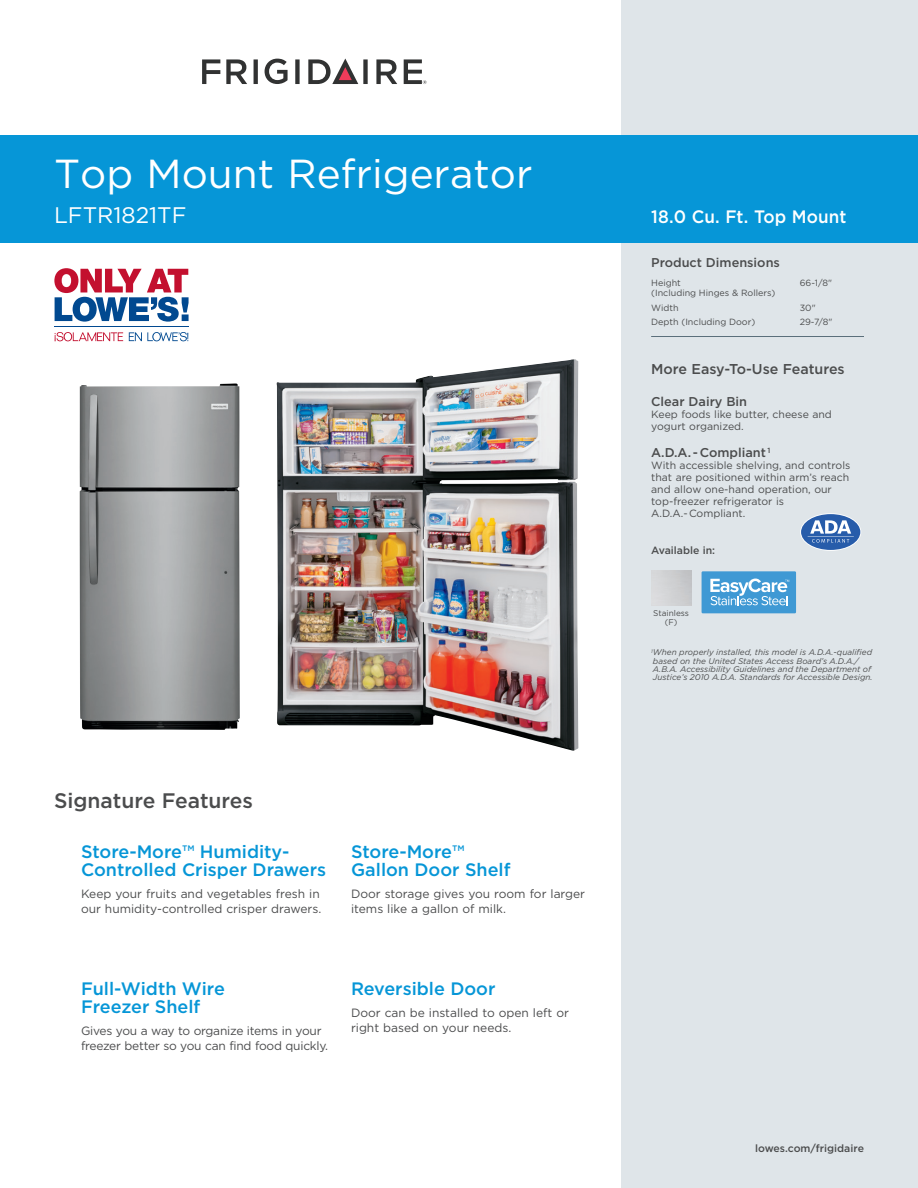
<style>
.page{position:relative;width:918px;height:1188px;background:#fff}
.page>*{position:absolute;margin:0;border:0;box-sizing:border-box;transform-origin:0 0}
.t1{font:40.5px "Gotham";color:#fff}
.t2{font:22.5px "Gotham";color:#fff}
.t3{font:500 21px "Gotham";color:#4b4c4d}
.t4{font:500 18px/18px "Gotham";color:#0696d7}
.t5{font:500 18px "Gotham";color:#fff;scale:.95 1}
.t6{font:500 14.25px "Gotham";color:#4b4c4d}
.t7{font:500 12.75px "Gotham";color:#4b4c4d}
.t8{font:12px/15px "Gotham";color:#4b4c4d}
.t9{font:12px/15px "Gotham";letter-spacing:-.02em;color:#4b4c4d}
.t10{font:10.5px/12px "Gotham";color:#4b4c4d}
.t11{font:500 10.5px "Gotham";color:#4b4c4d}
.t12{font:9px/14.5px "Gotham";color:#4b4c4d}
.t13{font:italic 8.25px/8.2px "Gotham";color:#4b4c4d}
.t14{font:8.25px/9px "Gotham";color:#4b4c4d;text-align:center}
</style>
<div class="page">
<div style="left:621px;top:0;width:297px;height:1188px;background:#dfe5e9"></div>
<hr style="left:651px;top:336px;width:213px;height:1px;background:#5b6f7b">
<div style="left:0;top:135px;width:918px;height:108px;background:#0696d7"></div>
<svg style="left:265px;top:59px;width:23px;height:25px"></svg>
<svg style="left:202px;top:59px;width:18px;height:25px"></svg>
<svg style="left:226px;top:59px;width:21px;height:25px"></svg>
<svg style="left:254px;top:59px;width:4px;height:25px"></svg>
<svg style="left:295px;top:59px;width:5px;height:25px"></svg>
<svg style="left:376px;top:59px;width:21px;height:25px"></svg>
<svg style="left:308px;top:59px;width:60px;height:25px"></svg>
<svg style="left:404px;top:59px;width:23px;height:25px"></svg>
<img style="left:277px;top:359px;width:302px;height:392px">
<img style="left:80px;top:384px;width:160px;height:346px">
<svg style="left:55px;top:332px;width:68px;height:9px"></svg>
<svg style="left:54px;top:268px;width:135px;height:54px"></svg>
<svg style="left:129px;top:332px;width:59px;height:9px"></svg>
<hr style="left:54px;top:327px;width:135px;height:1px;background:#014990">
<svg style="left:801px;top:514px;width:59px;height:36px"></svg>
<div style="left:702px;top:571px;width:94px;height:42px;background:#3f99d4"></div>
<svg style="left:710px;top:579px;width:79px;height:26px"></svg>
<h1 class="t1" style="left:54px;top:147px;width:480px">Top Mount Refrigerator</h1>
<h2 class="t2" style="left:54px;top:201px;width:134px">LFTR1821TF</h2>
<h3 class="t5" style="left:651px;top:205px;width:207px">18.0 Cu. Ft. Top Mount</h3>
<h3 class="t7" style="left:651px;top:254px;width:130px">Product Dimensions</h3>
<p class="t12" style="left:651px;top:276px;width:31px">Height</p>
<p class="t12" style="left:800px;top:276px;width:34px">66-1/8"</p>
<p class="t12" style="left:651px;top:285px;width:126px">(Including Hinges &amp; Rollers)<br>Width</p>
<p class="t12" style="left:800px;top:300px;width:17px">30"</p>
<p class="t12" style="left:651px;top:315px;width:106px">Depth (Including Door)</p>
<p class="t12" style="left:800px;top:315px;width:34px">29-7/8"</p>
<h3 class="t6" style="left:651px;top:359px;width:195px">More Easy-To-Use Features</h3>
<h3 class="t7" style="left:651px;top:393px;width:97px">Clear Dairy Bin</h3>
<p class="t10" style="left:651px;top:408px;width:182px">Keep foods like butter, cheese and yogurt organized.</p>
<h3 class="t7" style="left:651px;top:444px;width:121px">A.D.A. - Compliant <sup>1</sup></h3>
<p class="t10" style="left:651px;top:459px;width:201px">With accessible shelving, and controls that are positioned within arm’s reach and allow one-hand operation, our top-freezer refrigerator is<br>A.D.A.- Compliant.</p>
<p class="t11" style="left:651px;top:543px;width:65px">Available in:</p>
<h3 class="t3" style="left:54px;top:787px;width:201px">Signature Features</h3>
<h3 class="t4" style="left:81px;top:843px;width:247px">Store-More™ Humidity-<br>Controlled Crisper Drawers</h3>
<h3 class="t8" style="left:81px;top:886px;width:242px">Keep your fruits and vegetables fresh in our humidity-controlled crisper drawers.</h3>
<h3 class="t4" style="left:351px;top:843px;width:161px">Store-More™<br>Gallon Door Shelf</h3>
<h3 class="t8" style="left:351px;top:886px;width:236px">Door storage gives you room for larger items like a gallon of milk.</h3>
<h3 class="t4" style="left:81px;top:979px;width:145px">Full-Width Wire<br>Freezer Shelf</h3>
<h3 class="t9" style="left:81px;top:1023px;width:249px">Gives you a way to organize items in your freezer better so you can find food quickly.</h3>
<h3 class="t4" style="left:351px;top:979px;width:146px">Reversible Door</h3>
<h3 class="t8" style="left:351px;top:1005px;width:220px">Door can be installed to open left or right based on your needs.</h3>
<p class="t14" style="left:653px;top:609px;width:37px">Stainless (F)</p>
<p class="t13" style="left:651px;top:648px;width:223px"><sup>1</sup>When properly installed, this model is A.D.A.-qualified based on the United States Access Board’s A.D.A./ A.B.A. Accessibility Guidelines and the Department of Justice’s 2010 A.D.A. Standards for Accessible Design.</p>
<p class="t11" style="left:755px;top:1141px;width:110px">lowes.com/frigidaire</p>
</div>
